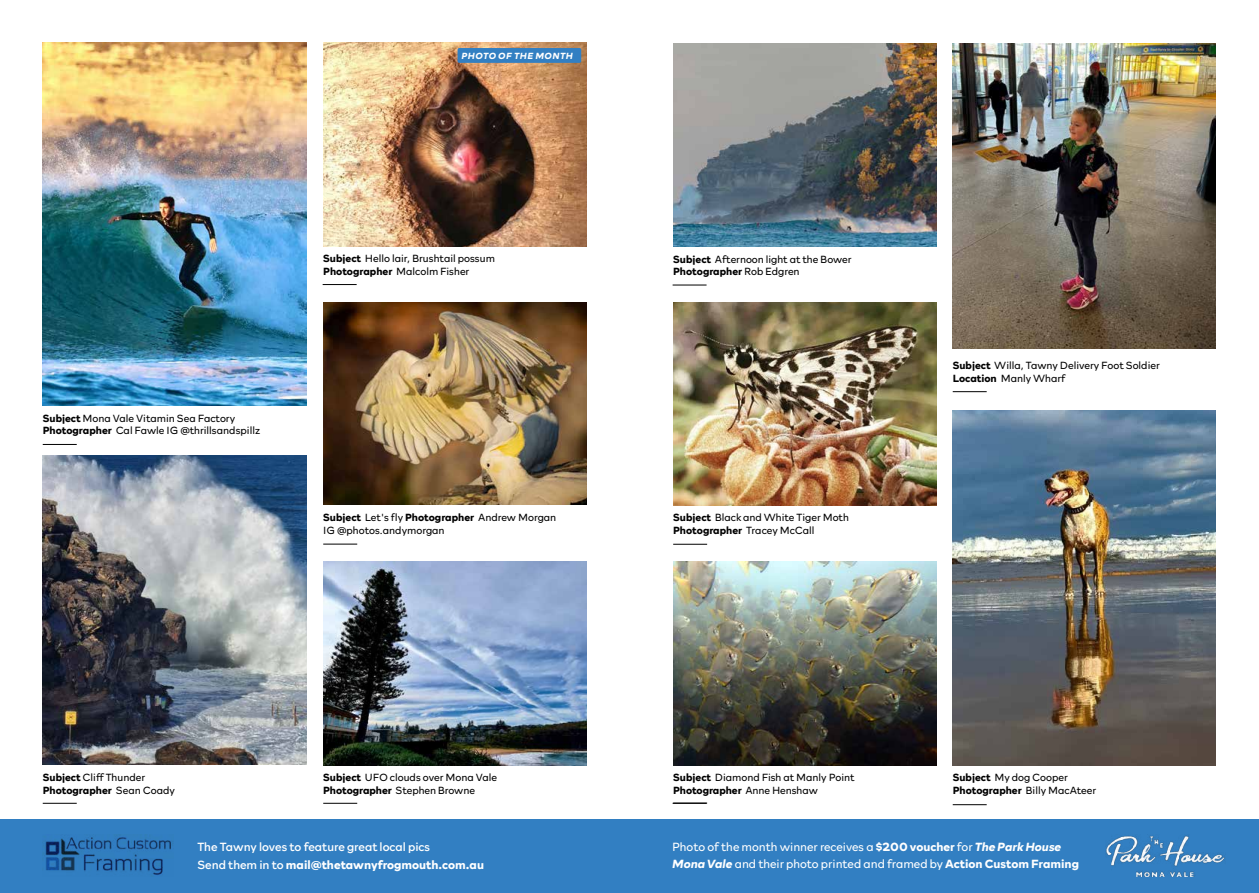
<style>
.page{position:relative;width:1259px;height:893px;background:#fff}
.page>*{position:absolute;margin:0;border:0;box-sizing:border-box;transform-origin:0 0}
.t1{font:300 12px/18px "Rockford Sans";color:#fff}
.t2{font:12px/18px "Rockford Sans";color:#fff}
.t3{font:300 10.5px/12.6px "Rockford Sans";color:#000}
.t4{font:italic 700 9px "Rockford Sans";letter-spacing:.05em;color:#fff}
.s1{font-weight:700}
.s2{font-weight:700;font-style:italic}
</style>
<div class="page">
<div style="left:0;top:820px;width:629px;height:73px;background:#327fc2"></div>
<img style="left:43px;top:43px;width:263px;height:363px">
<hr style="left:43px;top:803px;width:34px;height:1px;background:#000">
<hr style="left:43px;top:444px;width:34px;height:1px;background:#000">
<img style="left:323px;top:302px;width:264px;height:203px">
<img style="left:323px;top:43px;width:264px;height:203px">
<img style="left:43px;top:455px;width:263px;height:310px">
<hr style="left:323px;top:544px;width:34px;height:1px;background:#000">
<hr style="left:323px;top:284px;width:34px;height:1px;background:#000">
<hr style="left:323px;top:803px;width:34px;height:1px;background:#000">
<img style="left:323px;top:561px;width:264px;height:204px">
<div style="left:457px;top:48px;width:124px;height:15px;background:#327fc2;border-radius:2px"></div>
<img style="left:43px;top:835px;width:130px;height:42px">
<div style="left:629px;top:819px;width:630px;height:74px;background:#327fc2"></div>
<img style="left:952px;top:44px;width:263px;height:304px">
<img style="left:952px;top:410px;width:263px;height:356px">
<hr style="left:952px;top:804px;width:34px;height:1px;background:#000">
<hr style="left:952px;top:391px;width:34px;height:1px;background:#000">
<hr style="left:672px;top:803px;width:34px;height:1px;background:#000">
<img style="left:673px;top:303px;width:263px;height:202px">
<img style="left:673px;top:44px;width:263px;height:203px">
<hr style="left:673px;top:544px;width:34px;height:1px;background:#000">
<hr style="left:672px;top:285px;width:34px;height:1px;background:#000">
<hr style="left:673px;top:803px;width:34px;height:1px;background:#000">
<img style="left:673px;top:561px;width:263px;height:204px">
<img style="left:1105px;top:835px;width:120px;height:42px">
<p class="t4" style="left:461px;top:49px;width:113px">PHOTO OF THE MONTH</p>
<p class="t3" style="left:323px;top:252px;width:173px"><span class="s1">Subject</span> Hello lair, Brushtail possum<br><span class="s1">Photographer</span> Malcolm Fisher</p>
<p class="t3" style="left:673px;top:252px;width:180px"><span class="s1">Subject</span> Afternoon light at the Bower<br><span class="s1">Photographer</span> Rob Edgren</p>
<p class="t3" style="left:952px;top:358px;width:209px"><span class="s1">Subject</span> Willa, Tawny Delivery Foot Soldier<br><span class="s1">Location</span> Manly Wharf</p>
<p class="t3" style="left:43px;top:411px;width:219px"><span class="s1">Subject</span> Mona Vale Vitamin Sea Factory<br><span class="s1">Photographer</span> Cal Fawle IG @thrillsandspillz</p>
<p class="t3" style="left:323px;top:510px;width:235px"><span class="s1">Subject</span> Let's fly <span class="s1">Photographer</span> Andrew Morgan<br>IG @photos.andymorgan</p>
<p class="t3" style="left:673px;top:511px;width:177px"><span class="s1">Subject</span> Black and White Tiger Moth<br><span class="s1">Photographer</span> Tracey McCall</p>
<p class="t3" style="left:43px;top:771px;width:134px"><span class="s1">Subject</span> Cliff Thunder<br><span class="s1">Photographer</span> Sean Coady</p>
<p class="t3" style="left:323px;top:771px;width:175px"><span class="s1">Subject</span> UFO clouds over Mona Vale<br><span class="s1">Photographer</span> Stephen Browne</p>
<p class="t3" style="left:673px;top:771px;width:183px"><span class="s1">Subject</span> Diamond Fish at Manly Point<br><span class="s1">Photographer</span> Anne Henshaw</p>
<p class="t3" style="left:952px;top:771px;width:145px"><span class="s1">Subject</span> My dog Cooper<br><span class="s1">Photographer</span> Billy MacAteer</p>
<p class="t2" style="left:197px;top:837px;width:288px">The Tawny loves to feature great local pics<br>Send them in to <span class="s1">mail@thetawnyfrogmouth.com.au</span></p>
<p class="t1" style="left:672px;top:836px;width:408px">Photo of the month winner receives a <span class="s1">$200 voucher</span> for <span class="s2">The Park House<br>Mona Vale</span> and their photo printed and framed by <span class="s1">Action Custom Framing</span></p>
</div>
